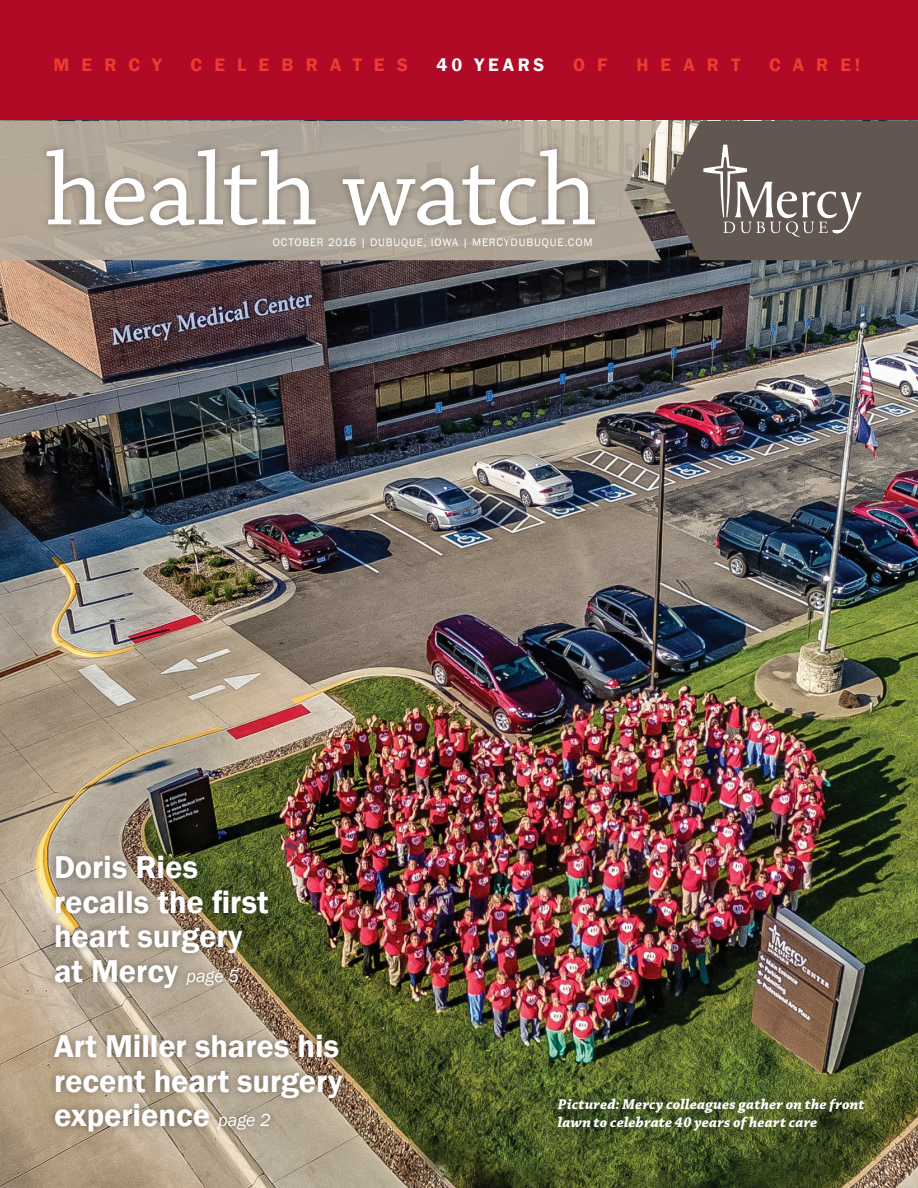
<style>
.page{position:relative;width:918px;height:1188px;background:#fff}
.page>*{position:absolute;margin:0;border:0;box-sizing:border-box;transform-origin:0 0}
.t1{font:107.55px "Chaparral Pro";letter-spacing:-.015em;color:#fff}
.t2{font:600 32.55px/34.5px "Franklin Gothic";letter-spacing:-.005em;color:#fff}
.t3{font:600 18.6px "Franklin Gothic";letter-spacing:.65em;color:#ee3b31}
.t4{font:600 18.6px "Franklin Gothic";letter-spacing:.205em;color:#fff}
.t5{font:italic 700 15px/18px "Chaparral Pro";letter-spacing:.01em;color:#fff}
.t6{font:11.25px "Franklin Gothic";letter-spacing:.075em;color:#fff}
.s1{font-weight:400;font-style:italic;font-size:18px}
</style>
<div class="page">
<div style="left:0;top:0;width:918px;height:259px;background:#b00a27"></div>
<img style="left:0;top:121px;width:918px;height:1067px">
<svg style="left:0;top:121px;width:662px;height:139px;background:#afa497"></svg>
<svg style="left:664px;top:121px;width:254px;height:139px;background:#6c635d"></svg>
<div style="left:39px;top:142px;width:564px;height:92px;background:#231f20;opacity:.39"></div>
<div style="left:48px;top:849px;width:228px;height:146px;background:#231f20;opacity:.45"></div>
<div style="left:544px;top:1084px;width:334px;height:60px;background:#231f20;opacity:.45"></div>
<div style="left:47px;top:1028px;width:302px;height:111px;background:#231f20;opacity:.45"></div>
<h4 class="t3" style="left:53px;top:53px;width:110px">MERCY</h4>
<h4 class="t3" style="left:191px;top:53px;width:219px">CELEBRATES</h4>
<h4 class="t4" style="left:437px;top:53px;width:109px">40 YEARS</h4>
<h4 class="t3" style="left:573px;top:53px;width:36px">O F</h4>
<h4 class="t3" style="left:636px;top:53px;width:106px">HEART</h4>
<h4 class="t3" style="left:769px;top:53px;width:93px">CARE!</h4>
<p class="t1" style="left:45px;top:131px;width:554px">health watch</p>
<p class="t6" style="left:273px;top:235px;width:321px">OCTOBER 2016 | DUBUQUE, IOWA | MERCYDUBUQUE.COM</p>
<p class="t2" style="left:54px;top:850px;width:216px">Doris Ries recalls the first heart surgery at Mercy <span class="s1">page 5</span></p>
<p class="t2" style="left:54px;top:1030px;width:290px;text-align:justify">Art Miller shares his recent heart surgery experience <span class="s1">page 2</span></p>
<p class="t5" style="left:558px;top:1096px;width:308px">Pictured: Mercy colleagues gather on the front lawn to celebrate 40 years of heart care</p>
</div>
